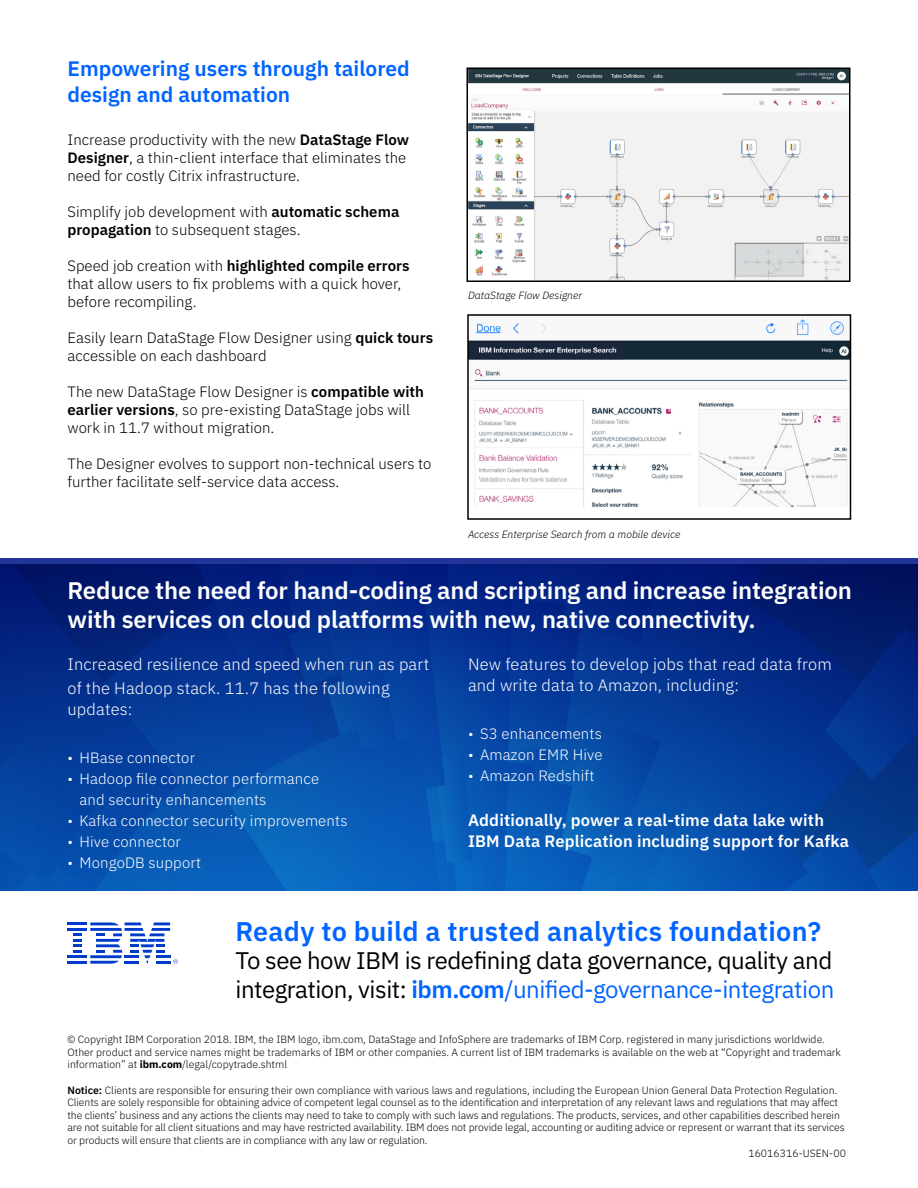
<style>
.page{position:relative;width:918px;height:1188px;background:#fff}
.page>*{position:absolute;margin:0;border:0;box-sizing:border-box;transform-origin:0 0}
.t1{font:600 27px "IBM Plex Sans";letter-spacing:.01em;color:#0064ff}
.t2{font:600 24px/28.5px "IBM Plex Sans";letter-spacing:-.005em;color:#fff}
.t3{font:24px/28.5px "IBM Plex Sans";letter-spacing:-.02em;color:#000}
.t4{font:600 21px/25.5px "IBM Plex Sans";color:#0064ff}
.t5{font:300 16.5px/21px "IBM Plex Sans";letter-spacing:.01em;color:#fff}
.t6{font:600 16.5px/21px "IBM Plex Sans";letter-spacing:.01em;color:#fff}
.t7{font:300 15px/18px "IBM Plex Sans";color:#000}
.t8{font:300 15px/21px "IBM Plex Sans";letter-spacing:.01em;color:#fff}
.t9{font:300 10.5px/12.6px "IBM Plex Sans";letter-spacing:-.01em;color:#000}
.t10{font:italic 300 10.5px "IBM Plex Sans";color:#000}
.s1{font-weight:600}
.s2{font-weight:600;color:#0064ff}
.s3{color:#0064ff}
.s4{font-weight:700}
</style>
<div class="page">
<img style="left:469px;top:71px;width:378px;height:208px">
<div style="left:466px;top:68px;width:384px;height:214px;border:2px solid #000"></div>
<svg style="left:0;top:558px;width:918px;height:333px;background:#053c98"></svg>
<img style="left:470px;top:319px;width:378px;height:188px">
<div style="left:467px;top:314px;width:384px;height:206px;border:2px solid #000"></div>
<hr style="left:68px;top:922px;width:19px;height:3px;background:#003bc9">
<hr style="left:68px;top:928px;width:19px;height:3px;background:#003bc9">
<hr style="left:68px;top:955px;width:19px;height:3px;background:#003bc9">
<svg style="left:73px;top:933px;width:9px;height:20px"></svg>
<hr style="left:68px;top:961px;width:19px;height:3px;background:#003bc9">
<svg style="left:90px;top:922px;width:88px;height:42px"></svg>
<h3 class="t4" style="left:68px;top:54px;width:344px">Empowering users through tailored design and automation</h3>
<h3 class="t7" style="left:68px;top:130px;width:343px">Increase productivity with the new <span class="s1">DataStage Flow<br>Designer</span>, a thin-client interface that eliminates the need for costly Citrix infrastructure.</h3>
<h3 class="t7" style="left:68px;top:202px;width:333px">Simplify job development with <span class="s1">automatic schema propagation</span> to subsequent stages.</h3>
<h3 class="t7" style="left:68px;top:256px;width:343px">Speed job creation with <span class="s1">highlighted compile errors </span>that allow users to fix problems with a quick hover, before recompiling.</h3>
<h3 class="t7" style="left:68px;top:328px;width:367px">Easily learn DataStage Flow Designer using <span class="s1">quick tours </span>accessible on each dashboard</h3>
<h3 class="t7" style="left:68px;top:382px;width:358px">The new DataStage Flow Designer is <span class="s1">compatible with earlier versions</span>, so pre-existing DataStage jobs will work in 11.7 without migration.</h3>
<h3 class="t7" style="left:68px;top:454px;width:365px">The Designer evolves to support non-technical users to further facilitate self-service data access.</h3>
<p class="t10" style="left:468px;top:288px;width:116px">DataStage Flow Designer</p>
<p class="t10" style="left:468px;top:526px;width:214px">Access Enterprise Search from a mobile device</p>
<h2 class="t2" style="left:68px;top:574px;width:786px">Reduce the need for hand-coding and scripting and increase integration with services on cloud platforms with new, native connectivity.</h2>
<h3 class="t5" style="left:67px;top:651px;width:363px;line-height:24px">Increased resilience and speed when run as part of the Hadoop stack. 11.7 has the following</h3>
<h3 class="t5" style="left:67px;top:697px;width:67px">updates:</h3>
<h3 class="t8" style="left:68px;top:746px;width:129px">• HBase connector</h3>
<h3 class="t8" style="left:79px;top:767px;width:241px;text-indent:-12px">• Hadoop file connector performance and security enhancements</h3>
<h3 class="t8" style="left:67px;top:809px;width:282px">• Kafka connector security improvements</h3>
<h3 class="t8" style="left:67px;top:830px;width:115px">• Hive connector</h3>
<h3 class="t8" style="left:67px;top:851px;width:135px">• MongoDB support</h3>
<h3 class="t5" style="left:468px;top:652px;width:365px">New features to develop jobs that read data from and write data to Amazon, including:</h3>
<h3 class="t8" style="left:468px;top:722px;width:135px">• S3 enhancements</h3>
<h3 class="t8" style="left:468px;top:743px;width:136px">• Amazon EMR Hive</h3>
<h3 class="t8" style="left:468px;top:764px;width:128px">• Amazon Redshift</h3>
<h3 class="t6" style="left:468px;top:808px;width:383px">Additionally, power a real-time data lake with<br>IBM Data Replication including support for Kafka</h3>
<h1 class="t1" style="left:236px;top:910px;width:587px">Ready to build a trusted analytics foundation?</h1>
<h2 class="t3" style="left:236px;top:944px;width:600px">To see how IBM is redefining data governance, quality and integration, visit: <span class="s2">ibm.com</span><span class="s3">/unified-governance-integration</span></h2>
<p class="t9" style="left:68px;top:1032px;width:775px">© Copyright IBM Corporation 2018. IBM, the IBM logo, ibm.com, DataStage and InfoSphere are trademarks of IBM Corp. registered in many jurisdictions worldwide.<br>Other product and service names might be trademarks of IBM or other companies. A current list of IBM trademarks is available on the web at “Copyright and trademark information” at <span class="s4">ibm.com</span>/legal/copytrade.shtml</p>
<p class="t9" style="left:68px;top:1083px;width:771px"><span class="s1">Notice:</span> Clients are responsible for ensuring their own compliance with various laws and regulations, including the European Union General Data Protection Regulation.</p>
<p class="t9" style="left:68px;top:1095px;width:772px">Clients are solely responsible for obtaining advice of competent legal counsel as to the identification and interpretation of any relevant laws and regulations that may affect</p>
<p class="t9" style="left:68px;top:1108px;width:774px">the clients’ business and any actions the clients may need to take to comply with such laws and regulations. The products, services, and other capabilities described herein</p>
<p class="t9" style="left:68px;top:1120px;width:779px">are not suitable for all client situations and may have restricted availability. IBM does not provide legal, accounting or auditing advice or represent or warrant that its services</p>
<p class="t9" style="left:68px;top:1133px;width:362px">or products will ensure that clients are in compliance with any law or regulation.</p>
<p class="t9" style="left:748px;top:1146px;width:99px">16016316-USEN-00</p>
</div>
